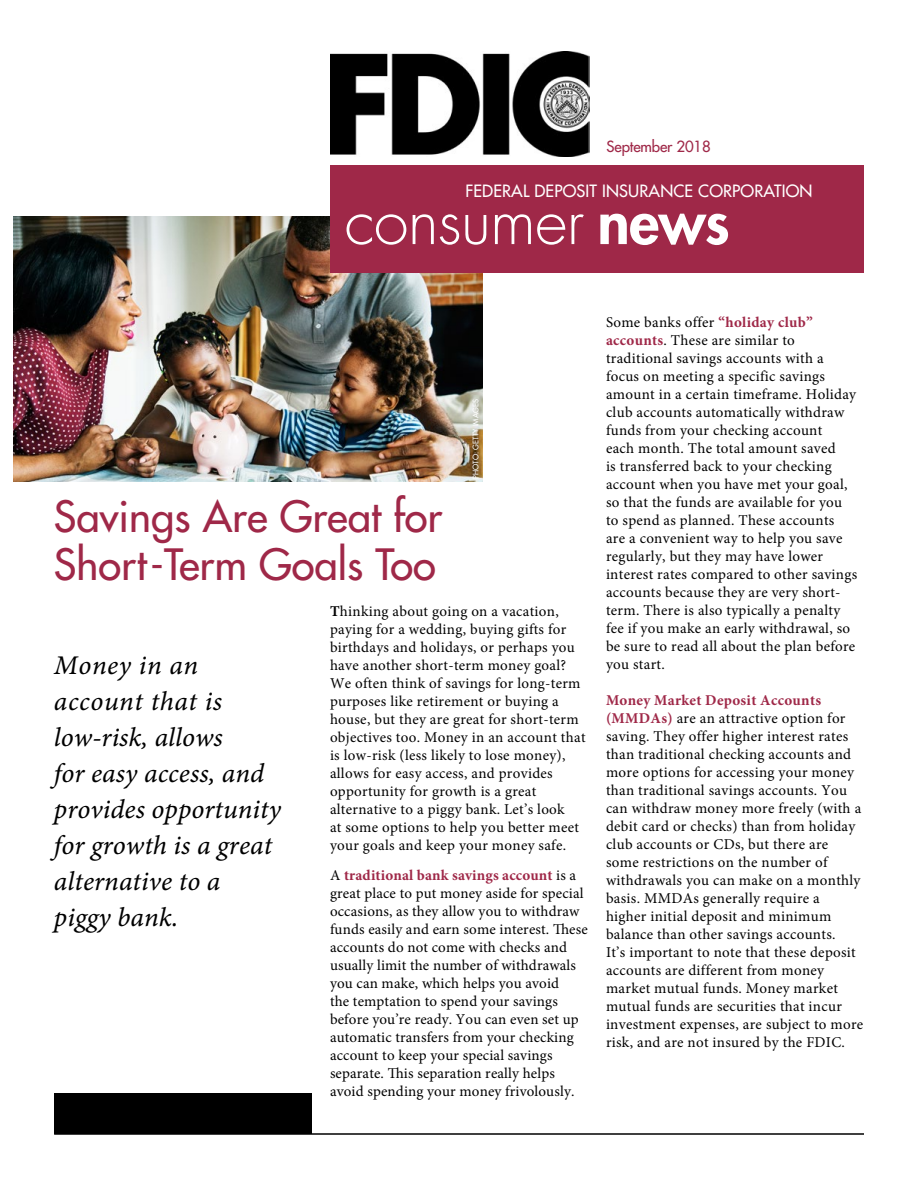
<style>
.page{position:relative;width:918px;height:1188px;background:#fff}
.page>*{position:absolute;margin:0;border:0;box-sizing:border-box;transform-origin:0 0}
.t1{font:300 63px "Futura Std";letter-spacing:-.01em;color:#fff}
.t2{font:500 42px/48px "Futura Std";color:#9f2848}
.t3{font:27px/36px "Minion Pro It Capt";color:#000}
.t4{font:500 16.5px "Futura Std";letter-spacing:.01em;color:#fff}
.t5{font:15px/18px "Minion Pro";letter-spacing:.02em;color:#000}
.t6{font:500 15px "Futura Std";letter-spacing:-.01em;color:#9f2848}
.t7{font:500 7.5px "Futura Std";color:#fff}
.s1{font-weight:800;font-size:60px}
.s2{font-weight:700}
.s3{font-weight:700;color:#9f2848}
</style>
<div class="page">
<img style="left:14px;top:216px;width:469px;height:265px">
<img style="left:330px;top:51px;width:259px;height:105px">
<div style="left:330px;top:165px;width:534px;height:108px;background:#9f2848"></div>
<div style="left:54px;top:1094px;width:258px;height:40px;background:#000"></div>
<hr style="left:54px;top:1133px;width:810px;height:2px;background:#000">
<p class="t6" style="left:607px;top:137px;width:106px">September 2018</p>
<p class="t4" style="left:465px;top:181px;width:349px">FEDERAL DEPOSIT INSURANCE CORPORATION</p>
<p class="t1" style="left:345px;top:183px;width:387px">consumer <span class="s1">news</span></p>
<h1 class="t2" style="left:54px;top:493px;width:390px">Savings Are Great for<br>Short-Term Goals Too</h1>
<p class="t7" style="left:471px;top:478px;width:81px;rotate:-90deg">PHOTO: GETTY IMAGES</p>
<h2 class="t3" style="left:54px;top:647px;width:228px">Money in an account that is low-risk, allows<br>for easy access, and provides opportunity for growth is a great alternative to a piggy bank.</h2>
<p class="t5" style="left:330px;top:602px;width:257px"><span class="s2">T</span>hinking about going on a vacation, paying for a wedding, buying gifts for birthdays and holidays, or perhaps you have another short-term money goal?<br>We often think of savings for long-term purposes like retirement or buying a house, but they are great for short-term objectives too. Money in an account that is low-risk (less likely to lose money), allows for easy access, and provides opportunity for growth is a great alternative to a piggy bank. Let’s look<br>at some options to help you better meet your goals and keep your money safe.</p>
<p class="t5" style="left:330px;top:866px;width:259px">A <span class="s3">traditional bank savings account</span> is a great place to put money aside for special occasions, as they allow you to withdraw funds easily and earn some interest. Tese accounts do not come with checks and usually limit the number of withdrawals you can make, which helps you avoid<br>the temptation to spend your savings before you’re ready. You can even set up automatic transfers from your checking account to keep your special savings separate. Tis separation really helps avoid spending your money frivolously.</p>
<p class="t5" style="left:606px;top:314px;width:253px">Some banks offer <span class="s3">“holiday club” accounts</span>. These are similar to traditional savings accounts with a focus on meeting a specific savings amount in a certain timeframe. Holiday club accounts automatically withdraw funds from your checking account<br>each month. The total amount saved<br>is transferred back to your checking account when you have met your goal, so that the funds are available for you to spend as planned. These accounts are a convenient way to help you save regularly, but they may have lower interest rates compared to other savings accounts because they are very short&shy;term. There is also typically a penalty fee if you make an early withdrawal, so be sure to read all about the plan before you start.</p>
<p class="t5" style="left:606px;top:692px;width:259px"><span class="s3">Money Market Deposit Accounts (MMDAs)</span> are an attractive option for saving. They offer higher interest rates than traditional checking accounts and more options for accessing your money than traditional savings accounts. You can withdraw money more freely (with a debit card or checks) than from holiday club accounts or CDs, but there are some restrictions on the number of withdrawals you can make on a monthly basis. MMDAs generally require a higher initial deposit and minimum balance than other savings accounts.<br>It’s important to note that these deposit accounts are different from money market mutual funds. Money market mutual funds are securities that incur investment expenses, are subject to more risk, and are not insured by the FDIC.</p>
</div>
